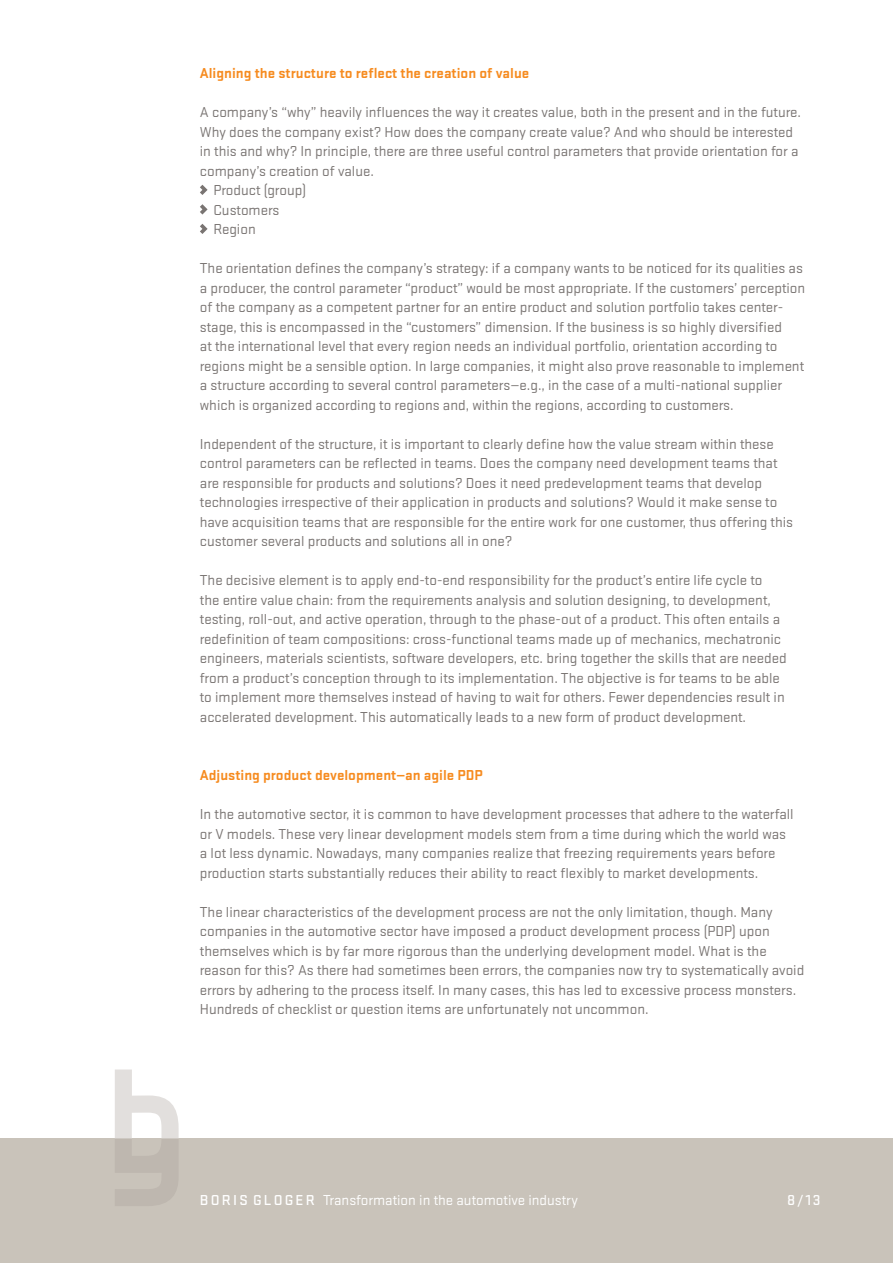
<style>
.page{position:relative;width:893px;height:1263px;background:#fff}
.page>*{position:absolute;margin:0;border:0;box-sizing:border-box;transform-origin:0 0}
.t1{font:15px/19.5px "Stratum 2";color:#797472}
.t2{font:700 15px "Stratum 2";color:#f68b1f}
.t3{font:15px "Stratum 2";color:#fff}
.t4{font:500 15px "Stratum 2";color:#fff}
.s1{font-weight:500}
</style>
<div class="page">
<div style="left:0;top:1138px;width:893px;height:125px;background:#c9c3ba"></div>
<svg style="left:200px;top:185px;width:8px;height:10px"></svg>
<svg style="left:200px;top:204px;width:8px;height:10px"></svg>
<svg style="left:200px;top:224px;width:8px;height:10px"></svg>
<svg style="left:115px;top:1069px;width:64px;height:137px"></svg>
<p class="t2" style="left:200px;top:63px;width:331px">Aligning the structure to reflect the creation of value</p>
<p class="t1" style="left:200px;top:102px;width:603px">A company’s “why” heavily influences the way it creates value, both in the present and in the future.</p>
<p class="t1" style="left:200px;top:121px;width:595px">Why does the company exist? How does the company create value? And who should be interested</p>
<p class="t1" style="left:200px;top:141px;width:600px">in this and why? In principle, there are three useful control parameters that provide orientation for a</p>
<p class="t1" style="left:200px;top:160px;width:176px">company’s creation of value.</p>
<p class="t1" style="left:213px;top:180px;width:94px">Product (group)</p>
<p class="t1" style="left:213px;top:199px;width:68px">Customers</p>
<p class="t1" style="left:213px;top:219px;width:44px">Region</p>
<p class="t1" style="left:200px;top:258px;width:607px">The orientation defines the company’s strategy: if a company wants to be noticed for its qualities as a producer, the control parameter “product” would be most appropriate. If the customers’ perception of the company as a competent partner for an entire product and solution portfolio takes center&shy;stage, this is encompassed in the “customers” dimension. If the business is so highly diversified<br>at the international level that every region needs an individual portfolio, orientation according to regions might be a sensible option. In large companies, it might also prove reasonable to implement a structure according to several control parameters—e.g., in the case of a multi-national supplier which is organized according to regions and, within the regions, according to customers.</p>
<p class="t1" style="left:200px;top:433px;width:595px">Independent of the structure, it is important to clearly define how the value stream within these control parameters can be reflected in teams. Does the company need development teams that are responsible for products and solutions? Does it need predevelopment teams that develop technologies irrespective of their application in products and solutions? Would it make sense to have acquisition teams that are responsible for the entire work for one customer, thus offering this customer several products and solutions all in one?</p>
<p class="t1" style="left:200px;top:570px;width:589px">The decisive element is to apply end-to-end responsibility for the product’s entire life cycle to<br>the entire value chain: from the requirements analysis and solution designing, to development, testing, roll-out, and active operation, through to the phase-out of a product. This often entails a redefinition of team compositions: cross-functional teams made up of mechanics, mechatronic engineers, materials scientists, software developers, etc. bring together the skills that are needed from a product’s conception through to its implementation. The objective is for teams to be able to implement more themselves instead of having to wait for others. Fewer dependencies result in accelerated development. This automatically leads to a new form of product development.</p>
<p class="t2" style="left:200px;top:765px;width:284px">Adjusting product development—an agile PDP</p>
<p class="t1" style="left:200px;top:804px;width:595px">In the automotive sector, it is common to have development processes that adhere to the waterfall or V models. These very linear development models stem from a time during which the world was a lot less dynamic. Nowadays, many companies realize that freezing requirements years before production starts substantially reduces their ability to react flexibly to market developments.</p>
<p class="t1" style="left:200px;top:901px;width:606px">The linear characteristics of the development process are not the only limitation, though. Many companies in the automotive sector have imposed a product development process (PDP) upon themselves which is by far more rigorous than the underlying development model. What is the reason for this? As there had sometimes been errors, the companies now try to systematically avoid errors by adhering to the process itself. In many cases, this has led to excessive process monsters.<br>Hundreds of checklist or question items are unfortunately not uncommon.</p>
<p class="t3" style="left:200px;top:1191px;width:380px"><span class="s1">BORIS GLOGER</span> Transformation in the automotive industry</p>
<p class="t4" style="left:787px;top:1190px;width:35px">8/13</p>
</div>
